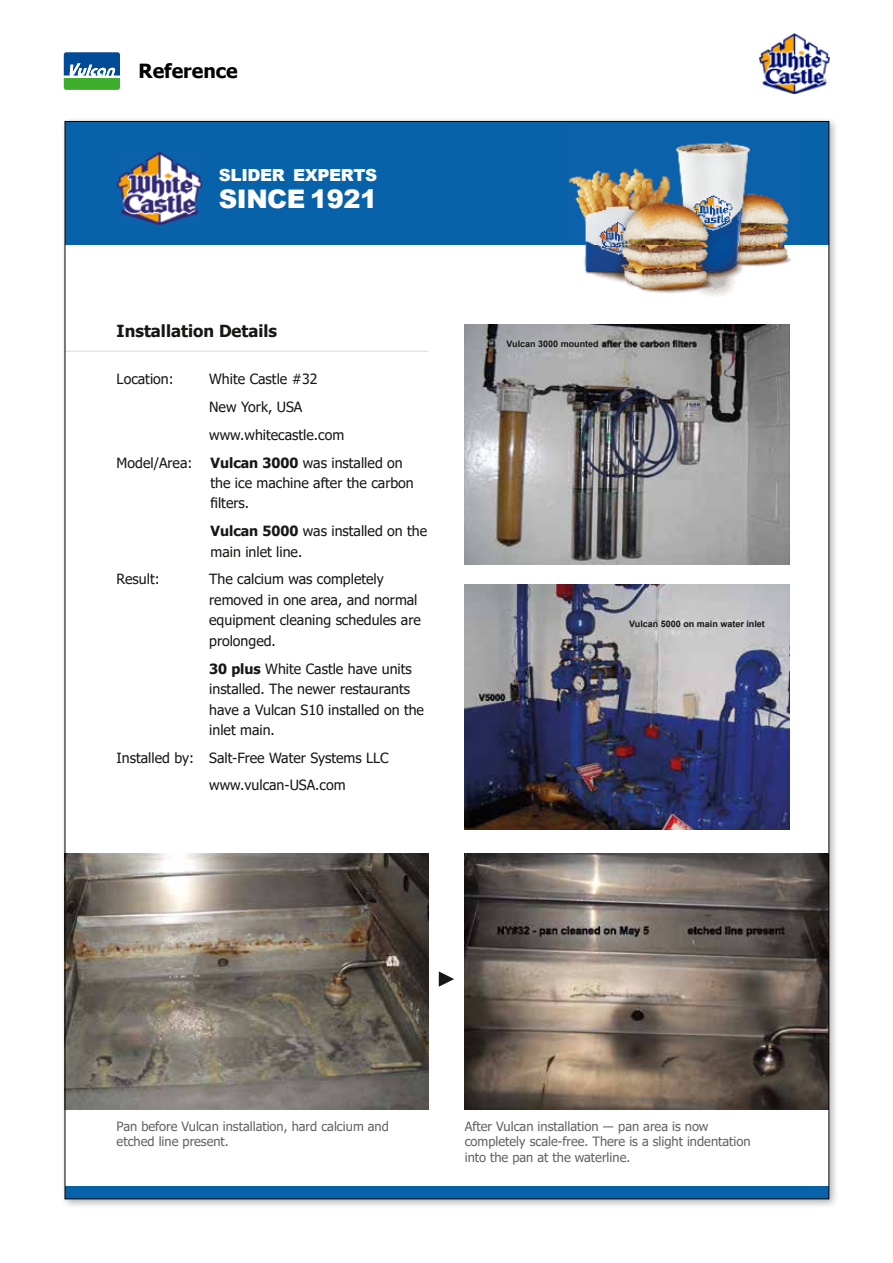
<style>
.page{position:relative;width:893px;height:1263px;background:#fff}
.page>*{position:absolute;margin:0;border:0;box-sizing:border-box;transform-origin:0 0}
.t1{font:900 25.65px "Arial";letter-spacing:-.02em;color:#fff}
.t2{font:700 19.5px "Tahoma";color:#000}
.t3{font:700 16.65px "Tahoma";color:#171716}
.t4{font:900 16.65px "Arial";letter-spacing:-.02em;color:#fff}
.t5{font:14.1px/20.5px "Tahoma";color:#171716}
.t6{font:12.75px/15.3px "Tahoma";color:#636362}
.t7{font:700 9px "Arial";color:#171716}
.s1{font-weight:700}
</style>
<div class="page">
<svg style="left:64px;top:52px;width:56px;height:38px;background:#468d8a"></svg>
<div style="left:60px;top:116px;width:779px;height:1093px;background:#000;opacity:.3"></div>
<div style="left:65px;top:121px;width:764px;height:1078px;background:#fff"></div>
<div style="left:65px;top:122px;width:764px;height:123px;background:#0862a9"></div>
<div style="left:65px;top:1186px;width:764px;height:13px;background:#0862a9"></div>
<img style="left:117px;top:152px;width:85px;height:73px">
<img style="left:568px;top:141px;width:224px;height:155px">
<img style="left:465px;top:325px;width:324px;height:239px">
<img style="left:465px;top:585px;width:324px;height:244px">
<img style="left:67px;top:853px;width:361px;height:257px">
<img style="left:465px;top:853px;width:362px;height:257px">
<svg style="left:439px;top:971px;width:15px;height:16px"></svg>
<hr style="left:65px;top:351px;width:363px;height:1px;background:#e3e3e2">
<img style="left:760px;top:34px;width:69px;height:59px">
<h2 class="t2" style="left:139px;top:57px;width:101px">Reference</h2>
<p class="t4" style="left:219px;top:163px;width:160px">SLIDER EXPERTS</p>
<h1 class="t1" style="left:219px;top:180px;width:160px">SINCE 1921</h1>
<p class="t3" style="left:117px;top:320px;width:162px">Installation Details</p>
<p class="t5" style="left:117px;top:370px;width:59px">Location:</p>
<p class="t5" style="left:209px;top:366px;width:137px;line-height:27.8px">White Castle #32<br>New York, USA www.whitecastle.com</p>
<p class="t5" style="left:117px;top:453px;width:77px">Model/Area:</p>
<p class="t5" style="left:210px;top:453px;width:205px"><span class="s1">Vulcan 3000</span> was installed on the ice machine after the carbon filters.</p>
<p class="t5" style="left:210px;top:522px;width:218px"><span class="s1">Vulcan 5000</span> was installed on the main inlet line.</p>
<p class="t5" style="left:117px;top:570px;width:45px">Result:</p>
<p class="t5" style="left:209px;top:570px;width:213px">The calcium was completely removed in one area, and normal equipment cleaning schedules are prolonged.</p>
<p class="t5" style="left:209px;top:659px;width:216px"><span class="s1">30 plus</span> White Castle have units installed. The newer restaurants have a Vulcan S10 installed on the inlet main.</p>
<p class="t5" style="left:209px;top:744px;width:181px;line-height:27.8px;text-indent:-93px">Installed by: Salt-Free Water Systems LLC www.vulcan-USA.com</p>
<p class="t7" style="left:507px;top:337px;width:94px">Vulcan 3000 mounted</p>
<p class="t7" style="left:629px;top:617px;width:137px">Vulcan 5000 on main water inlet</p>
<p class="t6" style="left:117px;top:1119px;width:274px">Pan before Vulcan installation, hard calcium and etched line present.</p>
<p class="t6" style="left:465px;top:1119px;width:287px">After Vulcan installation ― pan area is now completely scale-free. There is a slight indentation into the pan at the waterline.</p>
</div>
